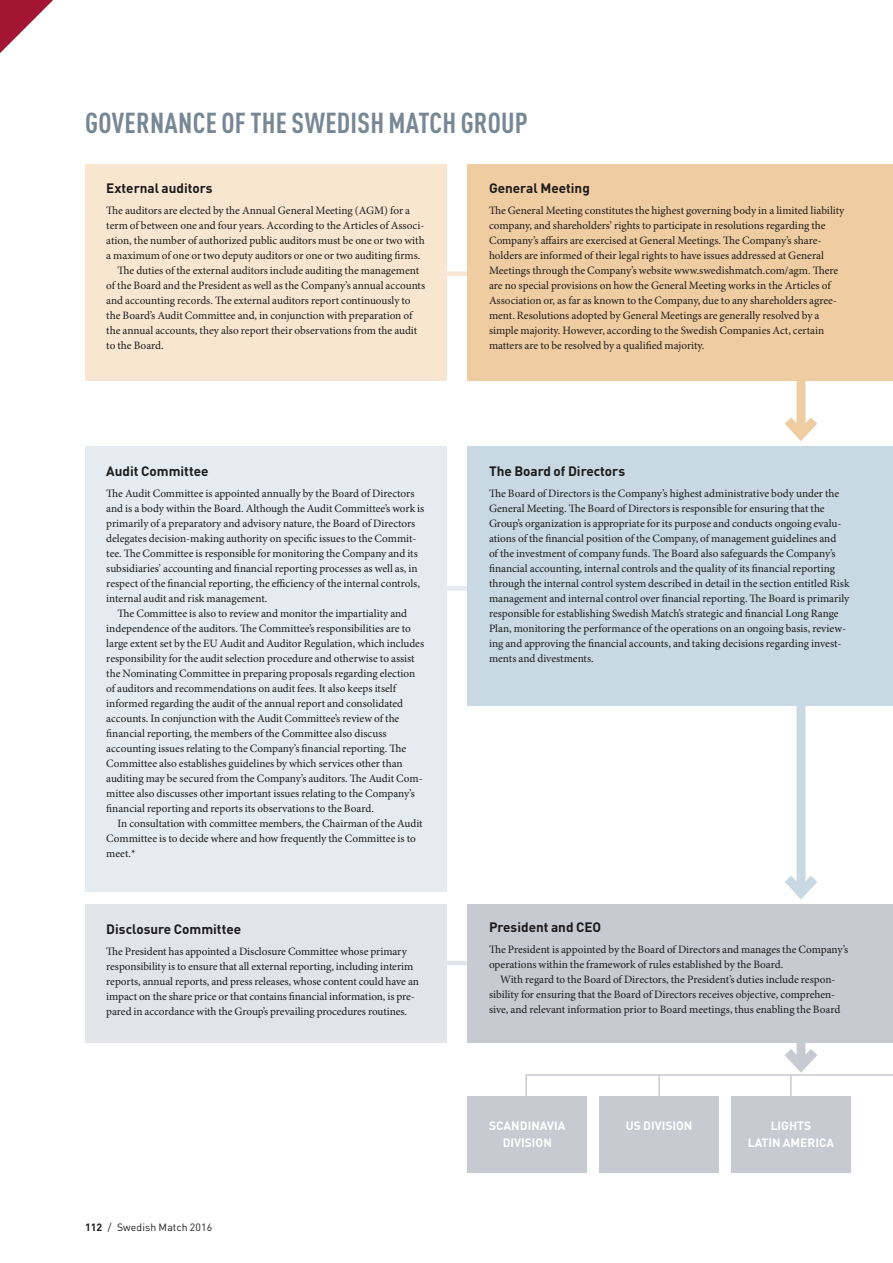
<style>
.page{position:relative;width:893px;height:1263px;background:#fff}
.page>*{position:absolute;margin:0;border:0;box-sizing:border-box;transform-origin:0 0}
.Rubrik_1b__fakta_STO{font:700 condensed 28.5px "DIN Pro";letter-spacing:.01em;color:#788795}
.Rubrik_3__mellis{font:700 13.5px "DIN Pro";color:#1c1b1a}
.t1{font:700 12px/16.5px "DIN Pro";color:#fff;text-align:center}
.Bröd_bolagsstyrning{font:11.25px/15px "Minion Pro";letter-spacing:-.005em;color:#1c1b1a}
.Bröd_indrag_bolagsst{font:11.25px/15px "Minion Pro";color:#1c1b1a}
.t2{font:10.5px "DIN Pro";letter-spacing:.01em;color:#1c1b1a}
.s1{font-weight:700}
</style>
<div class="page">
<div style="left:424px;top:586px;width:469px;height:5px;background:#e4ecf1"></div>
<div style="left:424px;top:271px;width:469px;height:5px;background:#f8e6d1"></div>
<hr style="left:424px;top:961px;width:469px;height:4px;background:#e3e4e8">
<div style="left:796px;top:365px;width:9px;height:70px;background:#f0cca2"></div>
<svg style="left:784px;top:408px;width:34px;height:33px"></svg>
<div style="left:796px;top:691px;width:9px;height:202px;background:#c8d9e3"></div>
<svg style="left:775px;top:866px;width:52px;height:39px"></svg>
<svg style="left:525px;top:1043px;width:368px;height:122px"></svg>
<div style="left:468px;top:905px;width:425px;height:138px;background:#c8cad1"></div>
<div style="left:85px;top:905px;width:361px;height:138px;background:#e3e4e8"></div>
<hr style="left:658px;top:1075px;width:2px;height:89px;background:#c8cad1">
<hr style="left:790px;top:1075px;width:2px;height:89px;background:#c8cad1">
<div style="left:468px;top:1096px;width:119px;height:76px;background:#c8cad1"></div>
<div style="left:731px;top:1096px;width:119px;height:76px;background:#c8cad1"></div>
<div style="left:600px;top:1096px;width:119px;height:76px;background:#c8cad1"></div>
<div style="left:468px;top:446px;width:425px;height:260px;background:#c8d9e3"></div>
<div style="left:85px;top:446px;width:361px;height:446px;background:#e4ecf1"></div>
<div style="left:85px;top:164px;width:361px;height:217px;background:#f8e6d1"></div>
<div style="left:468px;top:164px;width:425px;height:217px;background:#f0cca2"></div>
<svg style="left:0;top:0;width:53px;height:53px"></svg>
<p class="Rubrik_1b__fakta_STO" style="left:85px;top:101px;width:444px">GOVERNANCE OF THE SWEDISH MATCH GROUP</p>
<p class="Rubrik_3__mellis" style="left:106px;top:177px;width:108px">External auditors</p>
<p class="Bröd_bolagsstyrning" style="left:106px;top:203px;width:320px">The auditors are elected by the Annual General Meeting (AGM) for a term of between one and four years. According to the Articles of Associ&shy;ation, the number of authorized public auditors must be one or two with a maximum of one or two deputy auditors or one or two auditing firms.</p>
<p class="Bröd_indrag_bolagsst" style="left:106px;top:263px;width:320px;text-indent:11px">The duties of the external auditors include auditing the management of the Board and the President as well as the Company’s annual accounts and accounting records. The external auditors report continuously to the Board’s Audit Committee and, in conjunction with preparation of the annual accounts, they also report their observations from the audit to the Board.</p>
<p class="Rubrik_3__mellis" style="left:106px;top:460px;width:104px">Audit Committee</p>
<p class="Bröd_bolagsstyrning" style="left:106px;top:486px;width:320px">The Audit Committee is appointed annually by the Board of Directors and is a body within the Board. Although the Audit Committee’s work is primarily of a preparatory and advisory nature, the Board of Directors delegates decision-making authority on specific issues to the Commit&shy;tee. The Committee is responsible for monitoring the Company and its subsidiaries’ accounting and financial reporting processes as well as, in respect of the financial reporting, the efficiency of the internal controls, internal audit and risk management.</p>
<p class="Bröd_indrag_bolagsst" style="left:106px;top:606px;width:319px;text-indent:11px">The Committee is also to review and monitor the impartiality and independence of the auditors. The Committee’s responsibilities are to large extent set by the EU Audit and Auditor Regulation, which includes responsibility for the audit selection procedure and otherwise to assist the Nominating Committee in preparing proposals regarding election of auditors and recommendations on audit fees. It also keeps itself informed regarding the audit of the annual report and consolidated accounts. In conjunction with the Audit Committee’s review of the financial reporting, the members of the Committee also discuss accounting issues relating to the Company’s financial reporting. The Committee also establishes guidelines by which services other than auditing may be secured from the Company’s auditors. The Audit Com&shy;mittee also discusses other important issues relating to the Company’s financial reporting and reports its observations to the Board.</p>
<p class="Bröd_indrag_bolagsst" style="left:106px;top:816px;width:318px;text-indent:11px">In consultation with committee members, the Chairman of the Audit<br>Committee is to decide where and how frequently the Committee is to meet.*</p>
<p class="Rubrik_3__mellis" style="left:106px;top:918px;width:136px">Disclosure Committee</p>
<p class="Bröd_bolagsstyrning" style="left:106px;top:944px;width:314px">The President has appointed a Disclosure Committee whose primary responsibility is to ensure that all external reporting, including interim reports, annual reports, and press releases, whose content could have an impact on the share price or that contains financial information, is pre&shy;pared in accordance with the Group’s prevailing procedures routines.</p>
<p class="t2" style="left:85px;top:1219px;width:129px"><span class="s1">112</span> / Swedish Match 2016</p>
<p class="Rubrik_3__mellis" style="left:489px;top:177px;width:102px">General Meeting</p>
<p class="Bröd_bolagsstyrning" style="left:489px;top:203px;width:357px">The General Meeting constitutes the highest governing body in a limited liability company, and shareholders’ rights to participate in resolutions regarding the Company’s affairs are exercised at General Meetings. The Company’s share&shy;holders are informed of their legal rights to have issues addressed at General Meetings through the Company’s website www.swedishmatch.com/agm. There are no special provisions on how the General Meeting works in the Articles of Association or, as far as known to the Company, due to any shareholders agree&shy;ment. Resolutions adopted by General Meetings are generally resolved by a simple majority. However, according to the Swedish Companies Act, certain matters are to be resolved by a qualified majority.</p>
<p class="Rubrik_3__mellis" style="left:489px;top:460px;width:138px">The Board of Directors</p>
<p class="Bröd_bolagsstyrning" style="left:489px;top:486px;width:362px">The Board of Directors is the Company’s highest administrative body under the General Meeting. The Board of Directors is responsible for ensuring that the Group’s organization is appropriate for its purpose and conducts ongoing evalu&shy;ations of the financial position of the Company, of management guidelines and<br>of the investment of company funds. The Board also safeguards the Company’s financial accounting, internal controls and the quality of its financial reporting through the internal control system described in detail in the section entitled Risk management and internal control over financial reporting. The Board is primarily responsible for establishing Swedish Match’s strategic and financial Long Range Plan, monitoring the performance of the operations on an ongoing basis, review&shy;ing and approving the financial accounts, and taking decisions regarding invest&shy;ments and divestments.</p>
<p class="Rubrik_3__mellis" style="left:489px;top:916px;width:114px">President and CEO</p>
<p class="Bröd_bolagsstyrning" style="left:489px;top:942px;width:361px">The President is appointed by the Board of Directors and manages the Company’s operations within the framework of rules established by the Board.</p>
<p class="Bröd_indrag_bolagsst" style="left:489px;top:972px;width:353px;text-align:center">With regard to the Board of Directors, the President’s duties include respon&shy;sibility for ensuring that the Board of Directors receives objective, comprehen&shy;sive, and relevant information prior to Board meetings, thus enabling the Board</p>
<p class="t1" style="left:489px;top:1116px;width:78px">SCANDINAVIA<br>DIVISION</p>
<p class="t1" style="left:771px;top:1116px;width:42px">LIGHTS</p>
<p class="t1" style="left:626px;top:1116px;width:68px">US DIVISION</p>
<p class="t1" style="left:748px;top:1133px;width:88px">LATIN AMERICA</p>
</div>
